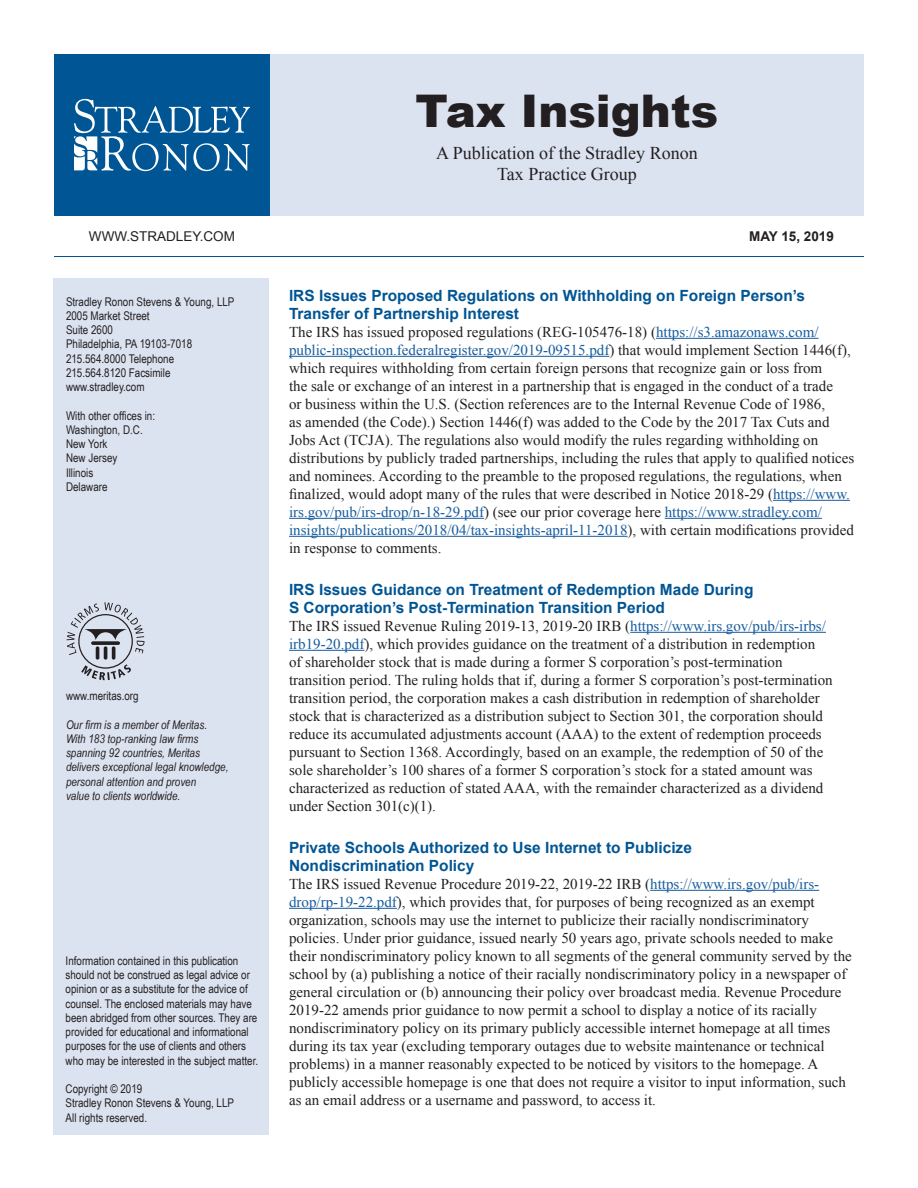
<style>
.page{position:relative;width:918px;height:1188px;background:#fff}
.page>*{position:absolute;margin:0;border:0;box-sizing:border-box;transform-origin:0 0}
.t1{font:900 45px "Arial";color:#231f20}
.t2{font:18px/21px "Times New Roman";color:#231f20;text-align:center}
.t3{font:700 15.45px/18px "Arial";color:#005594}
.t4{font:15px/18px "Times New Roman";color:#231f20}
.t5{font:13.5px "Arial";color:#231f20}
.t6{font:700 13.5px "Arial";color:#231f20}
.t7{font:12px/14.2px "Arial Narrow";color:#231f20}
.t8{font:italic 12px/14.2px "Arial Narrow";color:#231f20}
.s1{color:#175d9e}
</style>
<div class="page">
<div style="left:54px;top:54px;width:216px;height:162px;background:#005594"></div>
<svg style="left:74px;top:99px;width:176px;height:72px"></svg>
<div style="left:53px;top:279px;width:216px;height:856px;background:#dce3f0"></div>
<div style="left:270px;top:54px;width:594px;height:162px;background:#dce3f0"></div>
<hr style="left:54px;top:256px;width:810px;height:1px;background:#005594">
<hr style="left:656px;top:338px;width:163px;height:1px;background:#175d9e">
<hr style="left:289px;top:356px;width:320px;height:1px;background:#175d9e">
<hr style="left:773px;top:500px;width:77px;height:1px;background:#175d9e">
<hr style="left:289px;top:518px;width:195px;height:1px;background:#175d9e">
<hr style="left:665px;top:518px;width:157px;height:1px;background:#175d9e">
<hr style="left:289px;top:536px;width:339px;height:1px;background:#175d9e">
<hr style="left:630px;top:632px;width:196px;height:1px;background:#175d9e">
<hr style="left:289px;top:650px;width:75px;height:1px;background:#175d9e">
<hr style="left:650px;top:890px;width:169px;height:1px;background:#175d9e">
<hr style="left:289px;top:908px;width:108px;height:1px;background:#175d9e">
<svg style="left:67px;top:602px;width:77px;height:78px"></svg>
<h1 class="t1" style="left:416px;top:78px;width:304px">Tax Insights</h1>
<p class="t2" style="left:436px;top:142px;width:263px">A Publication of the Stradley Ronon<br>Tax Practice Group</p>
<p class="t5" style="left:89px;top:227px;width:148px">WWW.STRADLEY.COM</p>
<p class="t6" style="left:749px;top:227px;width:86px">MAY 15, 2019</p>
<p class="t7" style="left:66px;top:294px;width:170px">Stradley Ronon Stevens &amp; Young, LLP<br>2005 Market Street<br>Suite 2600<br>Philadelphia, PA 19103-7018<br>215.564.8000 Telephone<br>215.564.8120 Facsimile www.stradley.com</p>
<p class="t7" style="left:66px;top:408px;width:91px">With other offices in:<br>Washington, D.C.<br>New York<br>New Jersey<br>Illinois<br>Delaware</p>
<p class="t7" style="left:66px;top:688px;width:74px">www.meritas.org</p>
<p class="t8" style="left:66px;top:717px;width:164px">Our firm is a member of Meritas.<br>With 183 top-ranking law firms spanning 92 countries, Meritas delivers exceptional legal knowledge, personal attention and proven<br>value to clients worldwide.</p>
<p class="t7" style="left:66px;top:953px;width:194px">Information contained in this publication should not be construed as legal advice or opinion or as a substitute for the advice of counsel. The enclosed materials may have been abridged from other sources. They are provided for educational and informational purposes for the use of clients and others who may be interested in the subject matter.</p>
<p class="t7" style="left:66px;top:1081px;width:170px">Copyright © 2019<br>Stradley Ronon Stevens &amp; Young, LLP<br>All rights reserved.</p>
<p class="t3" style="left:289px;top:287px;width:518px">IRS Issues Proposed Regulations on Withholding on Foreign Person’s<br>Transfer of Partnership Interest</p>
<p class="t4" style="left:289px;top:322px;width:567px">The IRS has issued proposed regulations (REG-105476-18) (<span class="s1">https://s3.amazonaws.com/ public-inspection.federalregister.gov/2019-09515.pdf</span>) that would implement Section 1446(f), which requires withholding from certain foreign persons that recognize gain or loss from<br>the sale or exchange of an interest in a partnership that is engaged in the conduct of a trade<br>or business within the U.S. (Section references are to the Internal Revenue Code of 1986,<br>as amended (the Code).) Section 1446(f) was added to the Code by the 2017 Tax Cuts and Jobs Act (TCJA). The regulations also would modify the rules regarding withholding on distributions by publicly traded partnerships, including the rules that apply to qualified notices and nominees. According to the preamble to the proposed regulations, the regulations, when finalized, would adopt many of the rules that were described in Notice 2018-29 (<span class="s1">https://www. irs.gov/pub/irs-drop/n-18-29.pdf</span>) (see our prior coverage here <span class="s1">https://www.stradley.com/ insights/publications/2018/04/tax-insights-april-11-2018</span>), with certain modifications provided in response to comments.</p>
<p class="t3" style="left:289px;top:581px;width:466px">IRS Issues Guidance on Treatment of Redemption Made During<br>S Corporation’s Post-Termination Transition Period</p>
<p class="t4" style="left:289px;top:616px;width:545px">The IRS issued Revenue Ruling 2019-13, 2019-20 IRB (<span class="s1">https://www.irs.gov/pub/irs-irbs/ irb19-20.pdf</span>), which provides guidance on the treatment of a distribution in redemption<br>of shareholder stock that is made during a former S corporation’s post-termination transition period. The ruling holds that if, during a former S corporation’s post-termination transition period, the corporation makes a cash distribution in redemption of shareholder stock that is characterized as a distribution subject to Section 301, the corporation should reduce its accumulated adjustments account (AAA) to the extent of redemption proceeds pursuant to Section 1368. Accordingly, based on an example, the redemption of 50 of the sole shareholder’s 100 shares of a former S corporation’s stock for a stated amount was characterized as reduction of stated AAA, with the remainder characterized as a dividend under Section 301(c)(1).</p>
<p class="t3" style="left:289px;top:839px;width:404px">Private Schools Authorized to Use Internet to Publicize<br>Nondiscrimination Policy</p>
<p class="t4" style="left:289px;top:874px;width:564px">The IRS issued Revenue Procedure 2019-22, 2019-22 IRB (<span class="s1">https://www.irs.gov/pub/irs&shy;drop/rp-19-22.pdf</span>), which provides that, for purposes of being recognized as an exempt organization, schools may use the internet to publicize their racially nondiscriminatory policies. Under prior guidance, issued nearly 50 years ago, private schools needed to make their nondiscriminatory policy known to all segments of the general community served by the school by (a) publishing a notice of their racially nondiscriminatory policy in a newspaper of general circulation or (b) announcing their policy over broadcast media. Revenue Procedure 2019-22 amends prior guidance to now permit a school to display a notice of its racially nondiscriminatory policy on its primary publicly accessible internet homepage at all times during its tax year (excluding temporary outages due to website maintenance or technical problems) in a manner reasonably expected to be noticed by visitors to the homepage. A publicly accessible homepage is one that does not require a visitor to input information, such as an email address or a username and password, to access it.</p>
</div>
